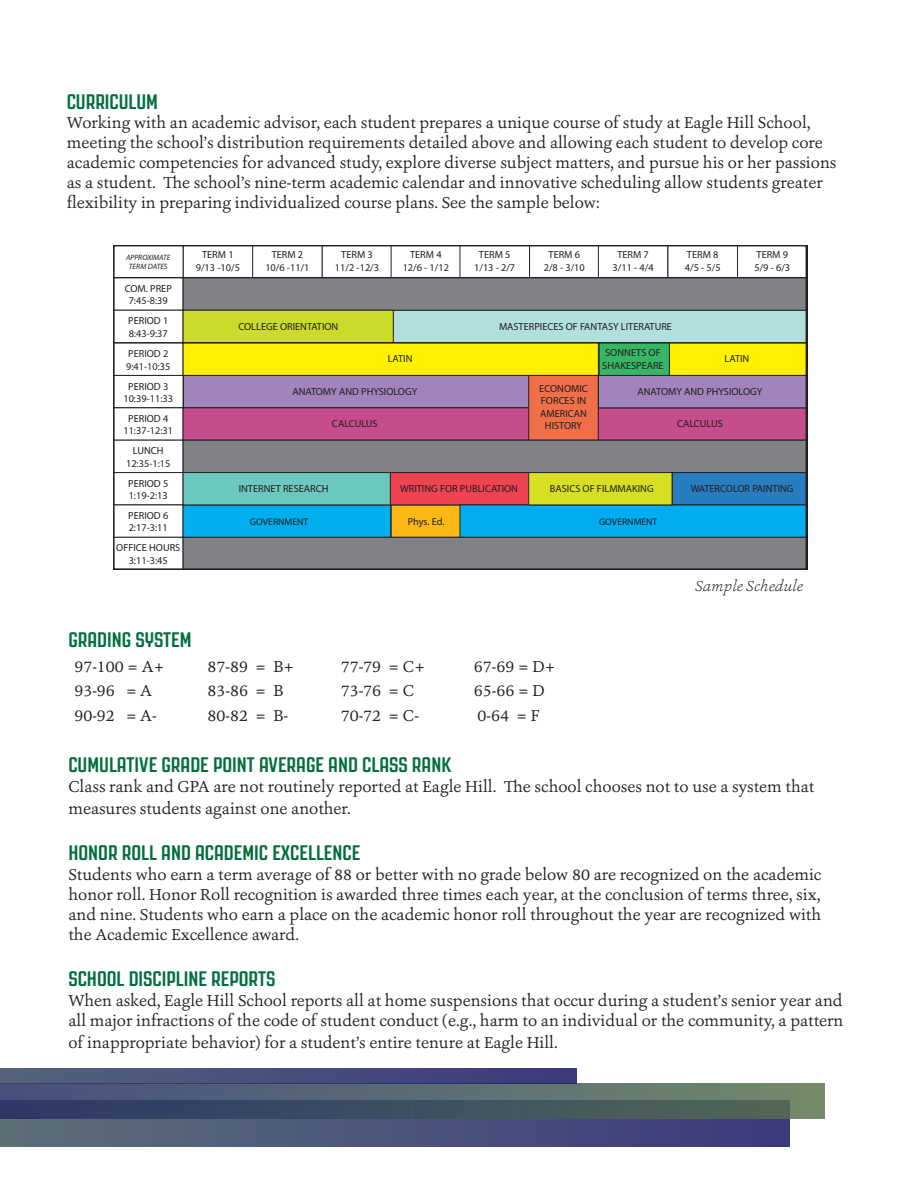
<style>
.page{position:relative;width:918px;height:1188px;background:#fff}
.page>*{position:absolute;margin:0;border:0;box-sizing:border-box;transform-origin:0 0}
.t1{font:700 21px "Revolution Gothic W03";color:#006f3c}
.t2{font:16.5px/19.8px "Ashbury";color:#231f20}
.t3{font:italic 200 15px "Ashbury";color:#231f20}
.t4{font:10.35px/12.5px "Myriad Pro";color:#231f20;text-align:center}
.t5{font:9.75px "Myriad Pro";color:#231f20}
.t6{font:italic 7.8px/9.3px "Myriad Pro";color:#231f20;text-align:center}
</style>
<div class="page">
<svg style="left:114px;top:245px;width:693px;height:325px"></svg>
<div style="left:529px;top:473px;width:143px;height:32px;background:#d6df21"></div>
<div style="left:529px;top:472px;width:143px;height:33px;border:1px solid #231f20"></div>
<div style="left:0;top:1101px;width:790px;height:46px;background:linear-gradient(to right,#5c7078,#3c3a7d)"></div>
<svg style="left:0;top:1083px;width:825px;height:35px"></svg>
<svg style="left:0;top:1068px;width:577px;height:15px"></svg>
<p class="t1" style="left:67px;top:90px;width:93px">CURRICULUM</p>
<p class="t2" style="left:67px;top:113px;width:771px">Working with an academic advisor, each student prepares a unique course of study at Eagle Hill School, meeting the school’s distribution requirements detailed above and allowing each student to develop core academic competencies for advanced study, explore diverse subject matters, and pursue his or her passions as a student. The school’s nine-term academic calendar and innovative scheduling allow students greater flexibility in preparing individualized course plans. See the sample below:</p>
<p class="t6" style="left:126px;top:252px;width:46px">APPROXIMATE<br>TERM DATES</p>
<p class="t4" style="left:544px;top:249px;width:43px">TERM 6<br>2/8 - 3/10</p>
<p class="t4" style="left:613px;top:249px;width:43px">TERM 7<br>3/11 - 4/4</p>
<p class="t4" style="left:685px;top:249px;width:37px;text-align:left">TERM 8<br>4/5 - 5/5</p>
<p class="t4" style="left:754px;top:249px;width:37px;text-align:left">TERM 9<br>5/9 - 6/3</p>
<p class="t4" style="left:196px;top:249px;width:46px">TERM 1<br>9/13 -10/5</p>
<p class="t4" style="left:265px;top:249px;width:46px">TERM 2<br>10/6 -11/1</p>
<p class="t4" style="left:335px;top:249px;width:46px">TERM 3<br>11/2 -12/3</p>
<p class="t4" style="left:403px;top:249px;width:48px">TERM 4<br>12/6 - 1/12</p>
<p class="t4" style="left:474px;top:249px;width:43px">TERM 5<br>1/13 - 2/7</p>
<p class="t4" style="left:125px;top:282px;width:49px">COM. PREP<br>7:45-8:39</p>
<p class="t4" style="left:128px;top:314px;width:42px;text-align:left">PERIOD 1<br>8:43-9:37</p>
<p class="t4" style="left:126px;top:347px;width:46px;text-align:left">PERIOD 2<br>9:41-10:35</p>
<p class="t4" style="left:123px;top:380px;width:51px">PERIOD 3<br>10:39-11:33</p>
<p class="t4" style="left:123px;top:412px;width:51px">PERIOD 4<br>11:37-12:31</p>
<p class="t4" style="left:126px;top:444px;width:46px">LUNCH<br>12:35-1:15</p>
<p class="t4" style="left:128px;top:477px;width:42px;text-align:left">PERIOD 5<br>1:19-2:13</p>
<p class="t4" style="left:128px;top:509px;width:42px;text-align:left">PERIOD 6<br>2:17-3:11</p>
<p class="t4" style="left:116px;top:542px;width:66px">OFFICE HOURS<br>3:11-3:45</p>
<p class="t4" style="left:238px;top:320px;width:102px">COLLEGE ORIENTATION</p>
<p class="t4" style="left:499px;top:320px;width:175px">MASTERPIECES OF FANTASY LITERATURE</p>
<p class="t4" style="left:388px;top:352px;width:26px">LATIN</p>
<p class="t4" style="left:292px;top:385px;width:126px">ANATOMY AND PHYSIOLOGY</p>
<p class="t4" style="left:332px;top:417px;width:47px">CALCULUS</p>
<p class="t4" style="left:539px;top:382px;width:50px">ECONOMIC<br>FORCES IN<br>AMERICAN<br>HISTORY</p>
<p class="t4" style="left:602px;top:347px;width:63px;text-align:left">SONNETS OF<br>SHAKESPEARE</p>
<p class="t4" style="left:725px;top:352px;width:26px">LATIN</p>
<p class="t4" style="left:638px;top:385px;width:126px">ANATOMY AND PHYSIOLOGY</p>
<p class="t4" style="left:677px;top:417px;width:47px">CALCULUS</p>
<p class="t4" style="left:239px;top:482px;width:91px">INTERNET RESEARCH</p>
<p class="t4" style="left:400px;top:482px;width:120px">WRITING FOR PUBLICATION</p>
<p class="t5" style="left:250px;top:516px;width:60px">GOVERNMENT</p>
<p class="t4" style="left:408px;top:516px;width:39px">Phys. Ed.</p>
<p class="t4" style="left:550px;top:482px;width:105px">BASICS OF FILMMAKING</p>
<p class="t5" style="left:599px;top:516px;width:60px">GOVERNMENT</p>
<p class="t4" style="left:691px;top:482px;width:104px">WATERCOLOR PAINTING</p>
<p class="t3" style="left:695px;top:576px;width:109px">Sample Schedule</p>
<p class="t1" style="left:68px;top:629px;width:125px">GRADING SYSTEM</p>
<p class="t2" style="left:74px;top:656px;width:91px">97-100 = A+</p>
<p class="t2" style="left:208px;top:656px;width:88px">87-89 = B+</p>
<p class="t2" style="left:341px;top:656px;width:86px">77-79 = C+</p>
<p class="t2" style="left:474px;top:656px;width:83px">67-69 = D+</p>
<p class="t2" style="left:74px;top:680px;width:79px">93-96 = A</p>
<p class="t2" style="left:208px;top:680px;width:78px">83-86 = B</p>
<p class="t2" style="left:341px;top:680px;width:75px">73-76 = C</p>
<p class="t2" style="left:474px;top:680px;width:72px">65-66 = D</p>
<p class="t2" style="left:74px;top:706px;width:84px">90-92 = A-</p>
<p class="t2" style="left:208px;top:706px;width:82px">80-82 = B-</p>
<p class="t2" style="left:341px;top:706px;width:80px">70-72 = C-</p>
<p class="t2" style="left:478px;top:706px;width:64px">0-64 = F</p>
<p class="t1" style="left:68px;top:754px;width:384px">CUMULATIVE GRADE POINT AVERAGE AND CLASS RANK</p>
<p class="t2" style="left:68px;top:776px;width:747px;line-height:21.6px">Class rank and GPA are not routinely reported at Eagle Hill. The school chooses not to use a system that measures students against one another.</p>
<p class="t1" style="left:68px;top:842px;width:293px">HONOR ROLL AND ACADEMIC EXCELLENCE</p>
<p class="t2" style="left:68px;top:865px;width:755px;text-align:justify">Students who earn a term average of 88 or better with no grade below 80 are recognized on the academic honor roll. Honor Roll recognition is awarded three times each year, at the conclusion of terms three, six, and nine. Students who earn a place on the academic honor roll throughout the year are recognized with the Academic Excellence award.</p>
<p class="t1" style="left:68px;top:968px;width:208px">SCHOOL DISCIPLINE REPORTS</p>
<p class="t2" style="left:68px;top:991px;width:777px">When asked, Eagle Hill School reports all at home suspensions that occur during a student’s senior year and all major infractions of the code of student conduct (e.g., harm to an individual or the community, a pattern</p>
<p class="t2" style="left:68px;top:1032px;width:491px">of inappropriate behavior) for a student’s entire tenure at Eagle Hill.</p>
</div>
